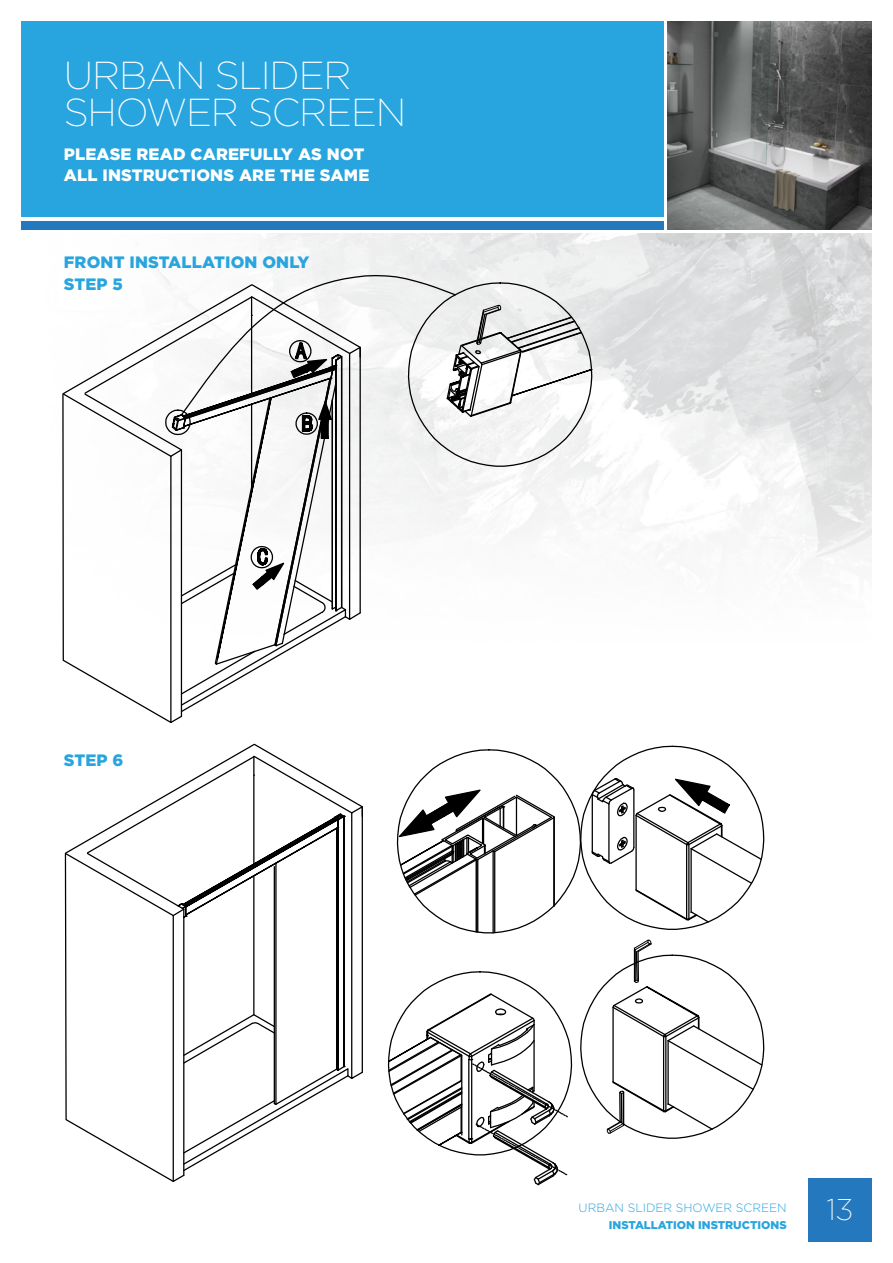
<style>
.page{position:relative;width:893px;height:1263px;background:#fff}
.page>*{position:absolute;margin:0;border:0;box-sizing:border-box;transform-origin:0 0}
.t1{font:200 39px/37.5px "Gotham";letter-spacing:-.03em;color:#fff}
.t2{font:200 30px "Gotham";color:#fff}
.t3{font:900 16.5px/21px "Gotham";letter-spacing:.01em;color:#fff}
.Sub_1{font:900 16.5px "Gotham";letter-spacing:.01em;color:#28a5de}
.t4{font:300 12px "Gotham";color:#28a5de}
.t5{font:900 11.25px "Gotham";color:#28a5de}
</style>
<div class="page">
<img style="left:145px;top:234px;width:727px;height:328px">
<div style="left:21px;top:21px;width:642px;height:196px;background:#28a5de"></div>
<div style="left:21px;top:221px;width:642px;height:9px;background:#2478be"></div>
<img style="left:668px;top:21px;width:204px;height:209px">
<div style="left:808px;top:1178px;width:64px;height:64px;background:#2478be"></div>
<div style="left:274px;top:233px;width:151px;height:42px;background:#f0f1f1"></div>
<svg style="left:593px;top:275px;width:12px;height:287px"></svg>
<svg style="left:62px;top:275px;width:531px;height:448px"></svg>
<svg style="left:64px;top:743px;width:299px;height:439px"></svg>
<svg style="left:387px;top:745px;width:378px;height:441px"></svg>
<h1 class="t1" style="left:64px;top:55px;width:344px">URBAN SLIDER<br>SHOWER SCREEN</h1>
<p class="t3" style="left:64px;top:143px;width:307px">PLEASE READ CAREFULLY AS NOT<br>ALL INSTRUCTIONS ARE THE SAME</p>
<p class="Sub_1" style="left:64px;top:251px;width:247px">FRONT INSTALLATION ONLY</p>
<p class="Sub_1" style="left:64px;top:272px;width:61px">STEP 5</p>
<p class="Sub_1" style="left:64px;top:749px;width:61px">STEP 6</p>
<p class="t4" style="left:579px;top:1200px;width:210px">URBAN SLIDER SHOWER SCREEN</p>
<p class="t5" style="left:609px;top:1217px;width:179px">INSTALLATION INSTRUCTIONS</p>
<h2 class="t2" style="left:827px;top:1190px;width:28px">13</h2>
</div>
